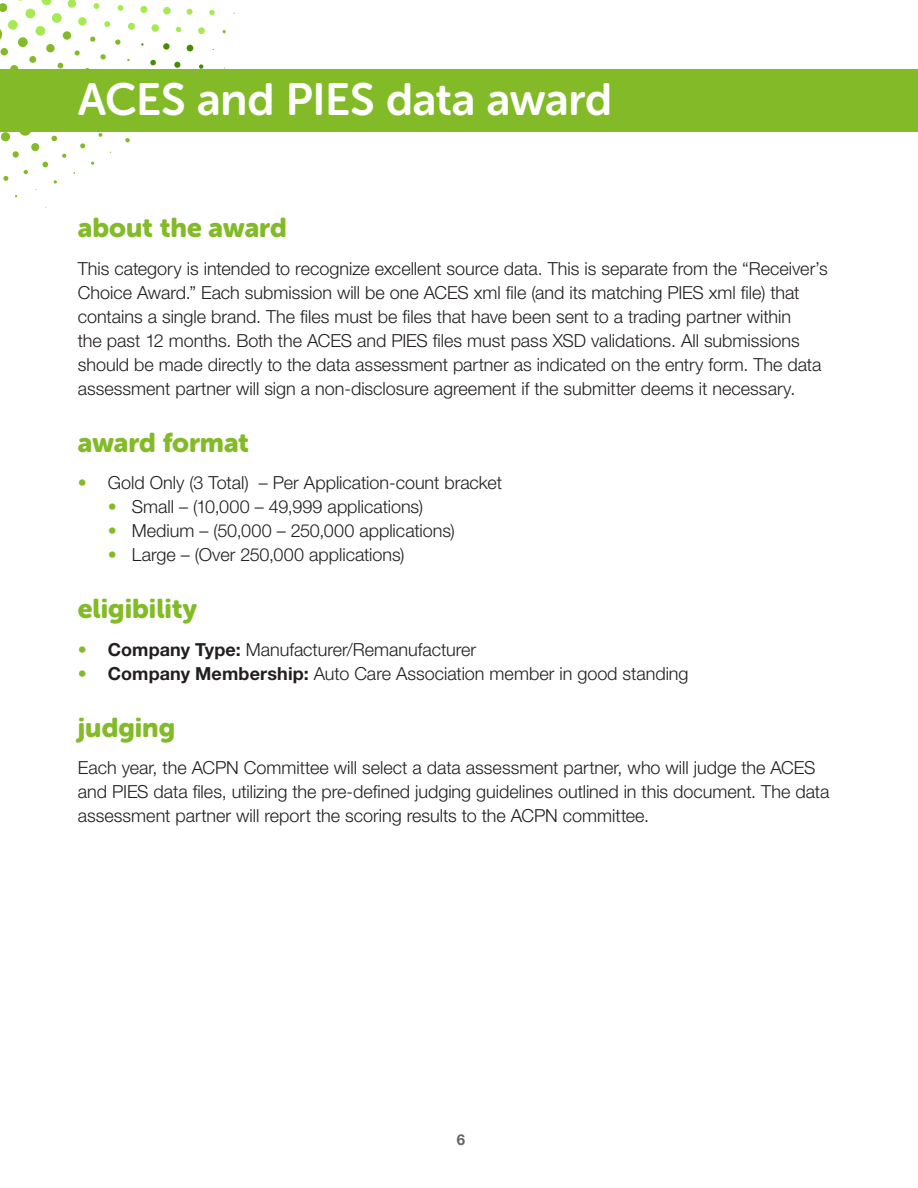
<style>
.page{position:relative;width:918px;height:1188px;background:#fff}
.page>*{position:absolute;margin:0;border:0;box-sizing:border-box;transform-origin:0 0}
.t1{font:45px "Museo Sans Rounded 700";letter-spacing:-.01em;color:#fff}
.body_copy{font:27px "Museo Sans Rounded 900";color:#82bb27}
.body_copy-2{font:300 18px/24px "Helvetica Neue LT Std";color:#231f20}
.t2{font:700 15px "Helvetica Neue LT Std";color:#636366}
.s1{color:#82bb27}
.s2{font-weight:700}
</style>
<div class="page">
<div style="left:8px;top:20px;width:10px;height:10px;background:#a5ea52;border-radius:50%"></div>
<svg style="left:0;top:29px;width:2px;height:11px"></svg>
<svg style="left:52px;top:13px;width:10px;height:10px"></svg>
<div style="left:36px;top:26px;width:9px;height:10px;background:#a5ea52;border-radius:50%"></div>
<div style="left:18px;top:37px;width:10px;height:10px;background:#82bb27;border-radius:50%"></div>
<div style="left:0;top:48px;width:8px;height:8px;background:#82bb27;border-radius:50%"></div>
<svg style="left:94px;top:3px;width:5px;height:6px"></svg>
<div style="left:78px;top:17px;width:9px;height:9px;background:#a5ea52;border-radius:50%"></div>
<div style="left:63px;top:31px;width:8px;height:9px;background:#82bb27;border-radius:50%"></div>
<div style="left:46px;top:44px;width:9px;height:8px;background:#82bb27;border-radius:50%"></div>
<div style="left:29px;top:56px;width:7px;height:7px;background:#82bb27;border-radius:50%"></div>
<div style="left:10px;top:65px;width:8px;height:8px;background:#82bb27;border-radius:50%"></div>
<svg style="left:118px;top:5px;width:5px;height:6px"></svg>
<svg style="left:104px;top:21px;width:6px;height:6px"></svg>
<svg style="left:90px;top:37px;width:5px;height:5px"></svg>
<svg style="left:75px;top:50px;width:5px;height:6px"></svg>
<svg style="left:58px;top:63px;width:5px;height:5px"></svg>
<div style="left:140px;top:6px;width:7px;height:7px;background:#a5ea52;border-radius:50%"></div>
<div style="left:128px;top:23px;width:7px;height:7px;background:#a5ea52;border-radius:50%"></div>
<svg style="left:115px;top:39px;width:6px;height:6px"></svg>
<svg style="left:100px;top:54px;width:6px;height:6px"></svg>
<div style="left:163px;top:7px;width:8px;height:7px;background:#a5ea52;border-radius:50%"></div>
<div style="left:151px;top:24px;width:8px;height:8px;background:#a5ea52;border-radius:50%"></div>
<div style="left:19px;top:124px;width:12px;height:12px;background:#82bb27;border-radius:50%"></div>
<div style="left:1px;top:132px;width:9px;height:9px;background:#82bb27;border-radius:50%"></div>
<svg style="left:187px;top:9px;width:6px;height:6px"></svg>
<svg style="left:176px;top:27px;width:5px;height:5px"></svg>
<svg style="left:163px;top:43px;width:7px;height:7px"></svg>
<svg style="left:150px;top:60px;width:6px;height:5px"></svg>
<svg style="left:52px;top:136px;width:5px;height:5px"></svg>
<div style="left:31px;top:143px;width:8px;height:8px;background:#82bb27;border-radius:50%"></div>
<div style="left:13px;top:151px;width:6px;height:7px;background:#82bb27;border-radius:50%"></div>
<svg style="left:209px;top:10px;width:6px;height:5px"></svg>
<div style="left:198px;top:27px;width:7px;height:7px;background:#a5ea52;border-radius:50%"></div>
<svg style="left:187px;top:45px;width:6px;height:6px"></svg>
<svg style="left:174px;top:62px;width:6px;height:6px"></svg>
<svg style="left:98px;top:133px;width:4px;height:4px"></svg>
<svg style="left:80px;top:143px;width:5px;height:5px"></svg>
<svg style="left:62px;top:154px;width:4px;height:4px"></svg>
<svg style="left:42px;top:162px;width:6px;height:5px"></svg>
<svg style="left:24px;top:170px;width:4px;height:4px"></svg>
<svg style="left:3px;top:176px;width:5px;height:5px"></svg>
<svg style="left:199px;top:64px;width:4px;height:5px"></svg>
<svg style="left:125px;top:138px;width:5px;height:4px"></svg>
<svg style="left:54px;top:180px;width:3px;height:4px"></svg>
<svg style="left:0;top:0;width:82px;height:21px"></svg>
<div style="left:0;top:69px;width:918px;height:63px;background:#82bb27"></div>
<p class="t1" style="left:78px;top:75px;width:536px">ACES and PIES data award</p>
<p class="body_copy" style="left:78px;top:212px;width:211px">about the award</p>
<p class="body_copy-2" style="left:78px;top:256px;width:751px">This category is intended to recognize excellent source data. This is separate from the “Receiver’s Choice Award.” Each submission will be one ACES xml file (and its matching PIES xml file) that contains a single brand. The files must be files that have been sent to a trading partner within<br>the past 12 months. Both the ACES and PIES files must pass XSD validations. All submissions should be made directly to the data assessment partner as indicated on the entry form. The data assessment partner will sign a non-disclosure agreement if the submitter deems it necessary.</p>
<p class="body_copy" style="left:78px;top:427px;width:173px">award format</p>
<p class="body_copy-2" style="left:78px;top:470px;width:426px"><span class="s1">•</span> Gold Only (3 Total) – Per Application-count bracket</p>
<p class="body_copy-2" style="left:108px;top:494px;width:317px"><span class="s1">•</span> Small – (10,000 – 49,999 applications)</p>
<p class="body_copy-2" style="left:108px;top:518px;width:349px"><span class="s1">•</span> Medium – (50,000 – 250,000 applications)</p>
<p class="body_copy-2" style="left:108px;top:542px;width:298px"><span class="s1">•</span> Large – (Over 250,000 applications)</p>
<p class="body_copy" style="left:78px;top:593px;width:121px">eligibility</p>
<p class="body_copy-2" style="left:78px;top:637px;width:400px"><span class="s1">•</span> <span class="s2">Company Type:</span> Manufacturer/Remanufacturer</p>
<p class="body_copy-2" style="left:78px;top:661px;width:612px"><span class="s1">•</span> <span class="s2">Company Membership:</span> Auto Care Association member in good standing</p>
<p class="body_copy" style="left:78px;top:712px;width:99px">judging</p>
<p class="body_copy-2" style="left:78px;top:755px;width:753px">Each year, the ACPN Committee will select a data assessment partner, who will judge the ACES and PIES data files, utilizing the pre-defined judging guidelines outlined in this document. The data assessment partner will report the scoring results to the ACPN committee.</p>
<p class="t2" style="left:457px;top:1130px;width:10px">6</p>
</div>
